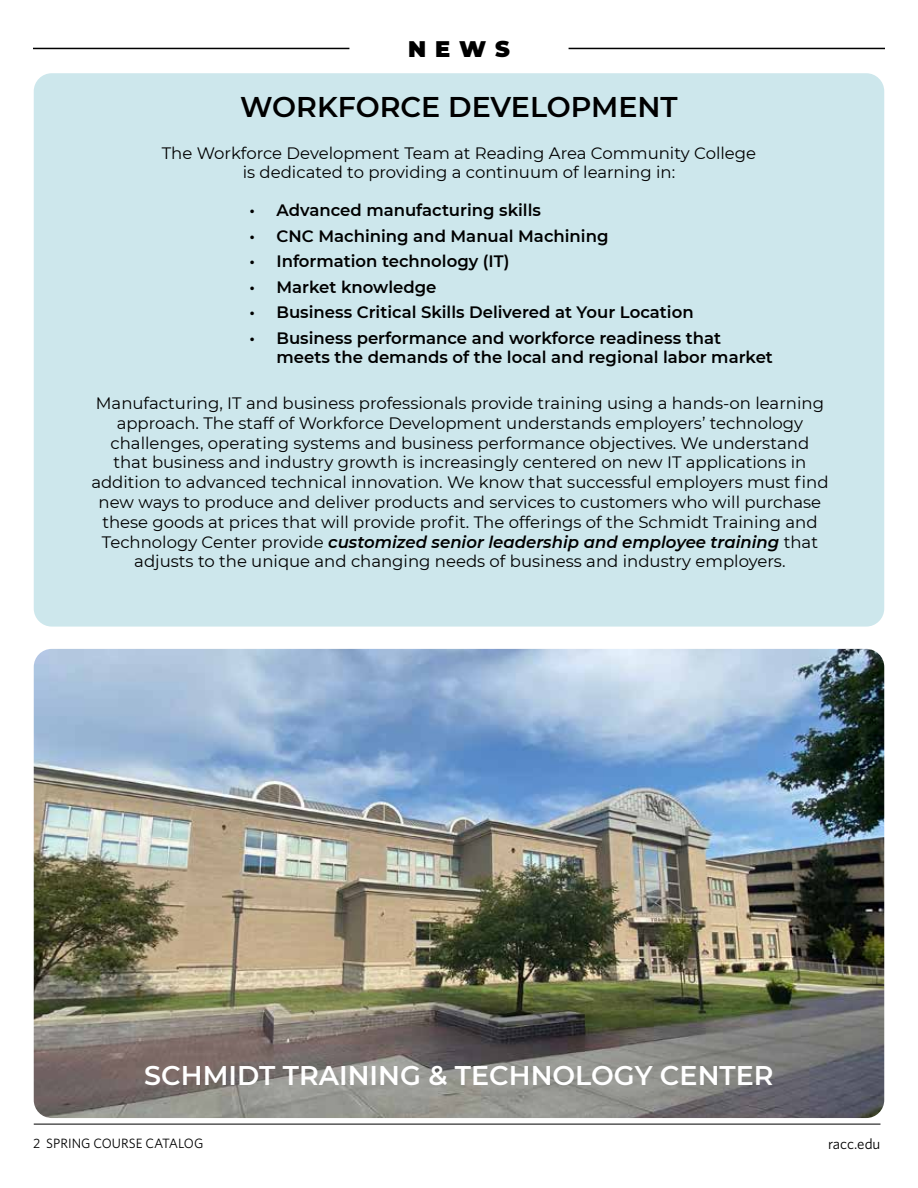
<style>
.page{position:relative;width:918px;height:1188px;background:#fff}
.page>*{position:absolute;margin:0;border:0;box-sizing:border-box;transform-origin:0 0}
.t1{font:600 28.5px "Montserrat";color:#000}
.t2{font:600 27px "Montserrat";color:#fff}
.t3{font:900 22.5px "Montserrat";color:#000}
.t4{font:16.5px/19.8px "Montserrat";color:#000;text-align:center}
.t5{font:600 16.5px/19.5px "Montserrat";color:#000}
.t6{font:15px "Whitney HTF";color:#000}
.t7{font:13.5px "Whitney HTF";color:#000}
.s1{font-weight:600;font-style:italic}
</style>
<div class="page">
<hr style="left:34px;top:1124px;width:846px;height:1px;background:#000">
<img style="left:34px;top:649px;width:850px;height:469px">
<div style="left:34px;top:73px;width:850px;height:554px;background:#cde7ec;border-radius:18px"></div>
<hr style="left:33px;top:48px;width:316px;height:1px;background:#000">
<hr style="left:569px;top:48px;width:316px;height:1px;background:#000">
<h3 class="t3" style="left:408px;top:33px;width:103px">NEWS</h3>
<h1 class="t1" style="left:240px;top:87px;width:439px">WORKFORCE DEVELOPMENT</h1>
<p class="t4" style="left:162px;top:142px;width:596px">The Workforce Development Team at Reading Area Community College is dedicated to providing a continuum of learning in:</p>
<p class="t5" style="left:249px;top:200px;width:293px">• Advanced manufacturing skills</p>
<p class="t5" style="left:249px;top:226px;width:361px">• CNC Machining and Manual Machining</p>
<p class="t5" style="left:249px;top:251px;width:262px">• Information technology (IT)</p>
<p class="t5" style="left:249px;top:277px;width:188px">• Market knowledge</p>
<p class="t5" style="left:249px;top:302px;width:446px">• Business Critical Skills Delivered at Your Location</p>
<p class="t5" style="left:276px;top:328px;width:498px;text-indent:-27px">• Business performance and workforce readiness that meets the demands of the local and regional labor market</p>
<p class="t4" style="left:91px;top:393px;width:739px">Manufacturing, IT and business professionals provide training using a hands-on learning approach. The staff of Workforce Development understands employers’ technology challenges, operating systems and business performance objectives. We understand<br>that business and industry growth is increasingly centered on new IT applications in addition to advanced technical innovation. We know that successful employers must find new ways to produce and deliver products and services to customers who will purchase these goods at prices that will provide profit. The offerings of the Schmidt Training and Technology Center provide <span class="s1">customized senior leadership and employee training</span> that adjusts to the unique and changing needs of business and industry employers.</p>
<h2 class="t2" style="left:144px;top:1056px;width:631px">SCHMIDT TRAINING &amp; TECHNOLOGY CENTER</h2>
<p class="t7" style="left:33px;top:1135px;width:172px">2 SPRING COURSE CATALOG</p>
<p class="t6" style="left:828px;top:1135px;width:54px">racc.edu</p>
</div>
